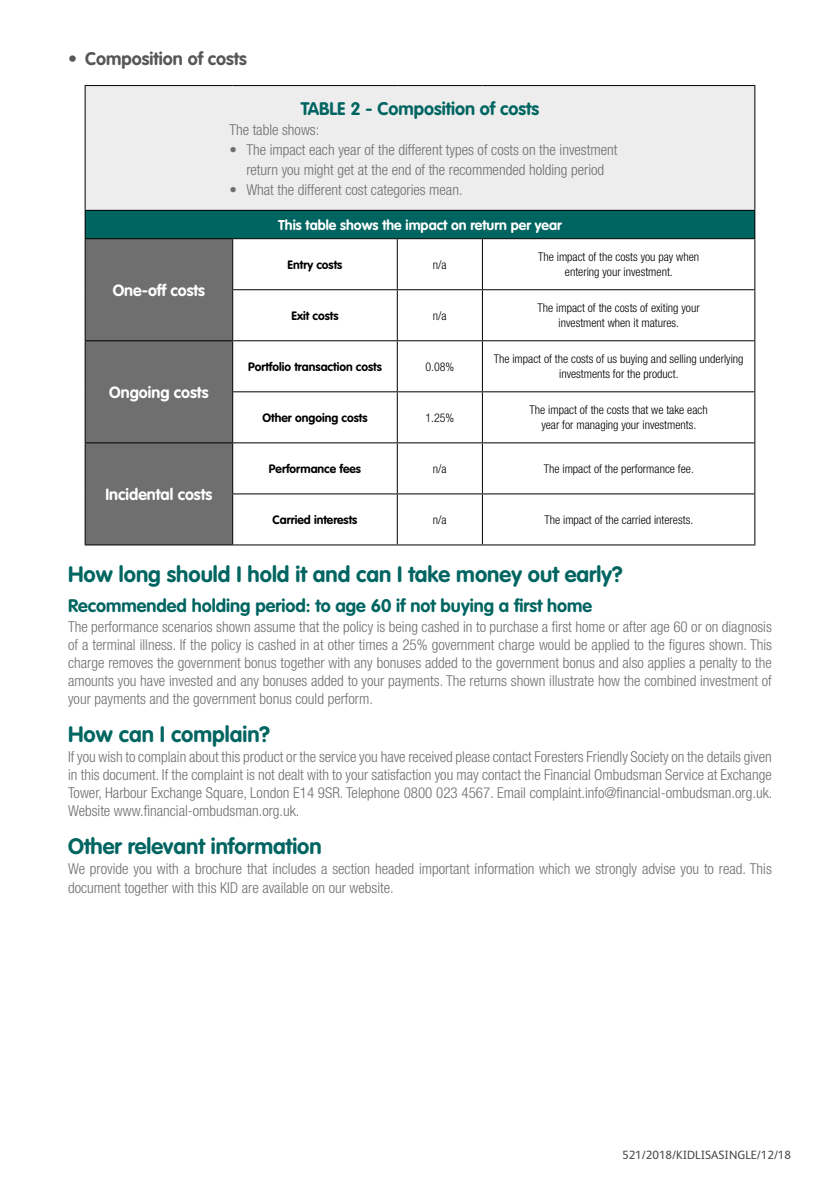
<style>
.page{position:relative;width:840px;height:1191px;background:#fff}
.page>*{position:absolute;margin:0;border:0;box-sizing:border-box;transform-origin:0 0}
.t1{font:700 22px "VAG Rounded Std";color:#006561}
.t2{font:700 18px "VAG Rounded Std";color:#006561}
.t3{font:700 18px "VAG Rounded Std";color:#575756}
.t4{font:700 16px "VAG Rounded Std";color:#fff}
.t5{font:300 condensed 15px/18px "Helvetica Neue LT Std";color:#706f6f;text-align:justify}
.t6{font:700 14px "VAG Rounded Std";color:#fff}
.t7{font:300 condensed 12px/14.4px "Helvetica Neue LT Std";color:#000;text-align:center}
.t8{font:700 12px "VAG Rounded Std";color:#000}
.t9{font:12px "FS Albert";color:#4a4a49}
</style>
<div class="page">
<div style="left:85px;top:86px;width:669px;height:124px;background:#ededed"></div>
<div style="left:85px;top:210px;width:669px;height:29px;background:#006561"></div>
<div style="left:86px;top:239px;width:146px;height:305px;background:#706f6f"></div>
<svg style="left:233px;top:239px;width:521px;height:101px"></svg>
<hr style="left:85px;top:85px;width:147px;height:1px;background:#000">
<hr style="left:85px;top:86px;width:1px;height:124px;background:#000">
<hr style="left:232px;top:85px;width:165px;height:1px;background:#000">
<hr style="left:397px;top:85px;width:85px;height:1px;background:#000">
<hr style="left:482px;top:85px;width:273px;height:1px;background:#000">
<hr style="left:754px;top:86px;width:1px;height:124px;background:#000">
<hr style="left:85px;top:210px;width:147px;height:1px;background:#000">
<svg style="left:85px;top:211px;width:1px;height:27px"></svg>
<hr style="left:232px;top:210px;width:165px;height:1px;background:#000">
<hr style="left:397px;top:210px;width:85px;height:1px;background:#000">
<hr style="left:482px;top:210px;width:273px;height:1px;background:#000">
<svg style="left:754px;top:211px;width:1px;height:27px"></svg>
<hr style="left:85px;top:238px;width:147px;height:1px;background:#000">
<hr style="left:85px;top:239px;width:1px;height:51px;background:#000">
<hr style="left:232px;top:238px;width:165px;height:1px;background:#000">
<hr style="left:232px;top:239px;width:1px;height:50px;background:#000">
<hr style="left:397px;top:238px;width:85px;height:1px;background:#000">
<hr style="left:396px;top:239px;width:1px;height:50px;background:#000">
<hr style="left:482px;top:238px;width:273px;height:1px;background:#000">
<hr style="left:481px;top:239px;width:1px;height:50px;background:#000">
<hr style="left:754px;top:239px;width:1px;height:50px;background:#000">
<hr style="left:85px;top:290px;width:1px;height:50px;background:#000">
<hr style="left:232px;top:290px;width:1px;height:50px;background:#000">
<hr style="left:396px;top:290px;width:1px;height:50px;background:#000">
<hr style="left:481px;top:290px;width:1px;height:50px;background:#000">
<hr style="left:754px;top:290px;width:1px;height:50px;background:#000">
<hr style="left:85px;top:340px;width:147px;height:1px;background:#000">
<hr style="left:85px;top:341px;width:1px;height:51px;background:#000">
<hr style="left:85px;top:392px;width:1px;height:50px;background:#000">
<hr style="left:232px;top:289px;width:165px;height:1px;background:#000">
<hr style="left:397px;top:289px;width:85px;height:1px;background:#000">
<hr style="left:482px;top:289px;width:273px;height:1px;background:#000">
<hr style="left:232px;top:340px;width:165px;height:1px;background:#000">
<hr style="left:232px;top:341px;width:1px;height:50px;background:#000">
<hr style="left:397px;top:340px;width:85px;height:1px;background:#000">
<hr style="left:396px;top:341px;width:1px;height:50px;background:#000">
<hr style="left:482px;top:340px;width:273px;height:1px;background:#000">
<hr style="left:481px;top:341px;width:1px;height:50px;background:#000">
<hr style="left:754px;top:341px;width:1px;height:50px;background:#000">
<hr style="left:232px;top:392px;width:1px;height:50px;background:#000">
<hr style="left:396px;top:392px;width:1px;height:50px;background:#000">
<hr style="left:481px;top:392px;width:1px;height:50px;background:#000">
<hr style="left:754px;top:392px;width:1px;height:50px;background:#000">
<hr style="left:85px;top:442px;width:147px;height:1px;background:#000">
<hr style="left:85px;top:443px;width:1px;height:51px;background:#000">
<hr style="left:85px;top:494px;width:1px;height:50px;background:#000">
<hr style="left:85px;top:544px;width:147px;height:1px;background:#000">
<hr style="left:232px;top:391px;width:165px;height:1px;background:#000">
<hr style="left:397px;top:391px;width:85px;height:1px;background:#000">
<hr style="left:482px;top:391px;width:273px;height:1px;background:#000">
<hr style="left:232px;top:442px;width:165px;height:1px;background:#000">
<hr style="left:232px;top:443px;width:1px;height:50px;background:#000">
<hr style="left:397px;top:442px;width:85px;height:1px;background:#000">
<hr style="left:396px;top:443px;width:1px;height:50px;background:#000">
<hr style="left:482px;top:442px;width:273px;height:1px;background:#000">
<hr style="left:481px;top:443px;width:1px;height:50px;background:#000">
<hr style="left:754px;top:443px;width:1px;height:50px;background:#000">
<hr style="left:232px;top:494px;width:1px;height:50px;background:#000">
<hr style="left:396px;top:494px;width:1px;height:50px;background:#000">
<hr style="left:481px;top:494px;width:1px;height:50px;background:#000">
<hr style="left:754px;top:494px;width:1px;height:50px;background:#000">
<hr style="left:232px;top:493px;width:165px;height:1px;background:#000">
<hr style="left:397px;top:493px;width:85px;height:1px;background:#000">
<hr style="left:482px;top:493px;width:273px;height:1px;background:#000">
<hr style="left:232px;top:544px;width:165px;height:1px;background:#000">
<hr style="left:397px;top:544px;width:85px;height:1px;background:#000">
<hr style="left:482px;top:544px;width:273px;height:1px;background:#000">
<p class="t3" style="left:68px;top:48px;width:180px">• Composition of costs</p>
<p class="t4" style="left:113px;top:281px;width:94px">One-off costs</p>
<p class="t4" style="left:109px;top:383px;width:101px">Ongoing costs</p>
<p class="t4" style="left:105px;top:485px;width:108px">Incidental costs</p>
<p class="t2" style="left:300px;top:98px;width:240px">TABLE 2 - Composition of costs</p>
<p class="t5" style="left:229px;top:120px;width:91px">The table shows:</p>
<p class="t5" style="left:229px;top:139px;width:389px;line-height:20px;text-align:center">• The impact each year of the different types of costs on the investment return you might get at the end of the recommended holding period</p>
<p class="t5" style="left:229px;top:180px;width:235px">• What the different cost categories mean.</p>
<p class="t6" style="left:278px;top:217px;width:285px">This table shows the impact on return per year</p>
<p class="t8" style="left:287px;top:257px;width:56px">Entry costs</p>
<p class="t7" style="left:432px;top:257px;width:15px">n/a</p>
<p class="t7" style="left:538px;top:250px;width:162px">The impact of the costs you pay when entering your investment.</p>
<p class="t8" style="left:291px;top:308px;width:48px">Exit costs</p>
<p class="t7" style="left:432px;top:308px;width:15px">n/a</p>
<p class="t7" style="left:537px;top:301px;width:163px">The impact of the costs of exiting your investment when it matures.</p>
<p class="t8" style="left:248px;top:360px;width:135px">Portfolio transaction costs</p>
<p class="t7" style="left:425px;top:359px;width:30px">0.08%</p>
<p class="t7" style="left:493px;top:352px;width:251px">The impact of the costs of us buying and selling underlying investments for the product.</p>
<p class="t8" style="left:262px;top:411px;width:106px">Other ongoing costs</p>
<p class="t7" style="left:425px;top:410px;width:30px">1.25%</p>
<p class="t7" style="left:529px;top:403px;width:179px">The impact of the costs that we take each year for managing your investments.</p>
<p class="t8" style="left:269px;top:462px;width:94px">Performance fees</p>
<p class="t7" style="left:432px;top:461px;width:15px">n/a</p>
<p class="t7" style="left:543px;top:461px;width:151px">The impact of the performance fee.</p>
<p class="t8" style="left:272px;top:513px;width:86px">Carried interests</p>
<p class="t7" style="left:432px;top:512px;width:15px">n/a</p>
<p class="t7" style="left:544px;top:512px;width:150px">The impact of the carried interests.</p>
<h1 class="t1" style="left:68px;top:562px;width:555px">How long should I hold it and can I take money out early?</h1>
<p class="t2" style="left:68px;top:595px;width:525px">Recommended holding period: to age 60 if not buying a first home</p>
<p class="t5" style="left:68px;top:618px;width:705px">The performance scenarios shown assume that the policy is being cashed in to purchase a first home or after age 60 or on diagnosis of a terminal illness. If the policy is cashed in at other times a 25% government charge would be applied to the figures shown. This charge removes the government bonus together with any bonuses added to the government bonus and also applies a penalty to the amounts you have invested and any bonuses added to your payments. The returns shown illustrate how the combined investment of your payments and the government bonus could perform.</p>
<h1 class="t1" style="left:68px;top:722px;width:203px">How can I complain?</h1>
<p class="t5" style="left:68px;top:748px;width:705px">If you wish to complain about this product or the service you have received please contact Foresters Friendly Society on the details given in this document. If the complaint is not dealt with to your satisfaction you may contact the Financial Ombudsman Service at Exchange Tower, Harbour Exchange Square, London E14 9SR. Telephone 0800 023 4567. Email complaint.info@financial-ombudsman.org.uk.<br>Website www.financial-ombudsman.org.uk.</p>
<h1 class="t1" style="left:68px;top:834px;width:255px">Other relevant information</h1>
<p class="t5" style="left:68px;top:860px;width:704px">We provide you with a brochure that includes a section headed important information which we strongly advise you to read. This document together with this KID are available on our website.</p>
<p class="t9" style="left:621px;top:1147px;width:170px">521/2018/KIDLISASINGLE/12/18</p>
</div>
